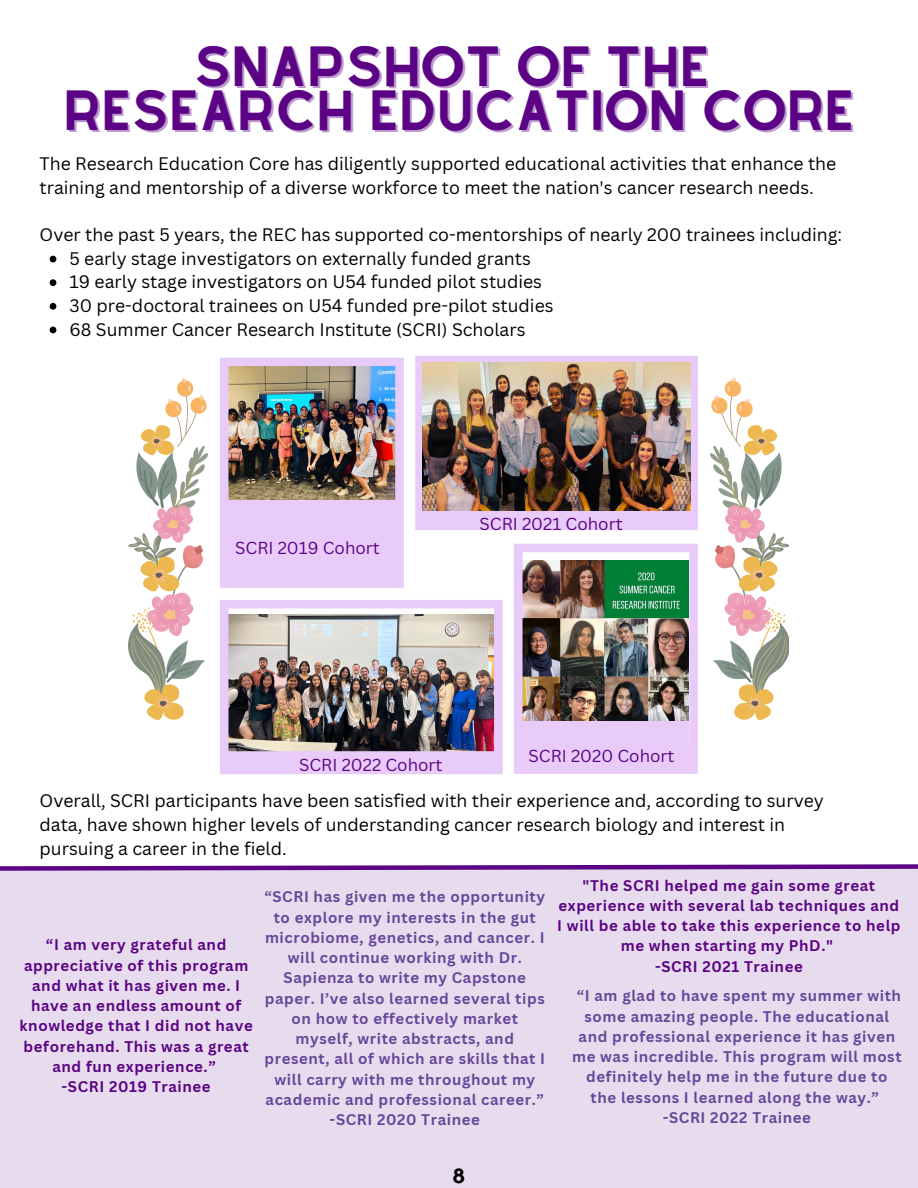
<style>
.page{position:relative;width:918px;height:1188px;background:#fff}
.page>*{position:absolute;margin:0;border:0;box-sizing:border-box;transform-origin:0 0}
.t1{font:49.5px "Alyssum Sans";color:#5b0384}
.t2{font:18px "Alyssum Sans";color:#000}
.t3{font:17.7px/23.7px "Canva Sans";color:#000}
.t4{font:16.95px "Canva Sans";color:#5b0384}
.t5{font:700 15px/20.2px "Canva Sans";letter-spacing:.04em;color:#66479b;text-align:center}
.t6{font:700 15px/20.2px "Canva Sans";letter-spacing:.04em;color:#5b0384;text-align:center}
</style>
<div class="page">
<img style="left:220px;top:358px;width:184px;height:230px">
<img style="left:514px;top:544px;width:184px;height:230px">
<div style="left:415px;top:356px;width:283px;height:174px;background:#e8cbf8"></div>
<img style="left:220px;top:600px;width:283px;height:174px">
<div style="left:222px;top:500px;width:180px;height:65px;background:#e8cbf8"></div>
<div style="left:520px;top:721px;width:169px;height:49px;background:#e8cbf8"></div>
<img style="left:129px;top:378px;width:79px;height:341px">
<img style="left:710px;top:378px;width:79px;height:341px">
<div style="left:0;top:873px;width:918px;height:315px;background:#e7dced"></div>
<svg style="left:0;top:864px;width:918px;height:9px;background:#a474ba"></svg>
<img style="left:422px;top:362px;width:268px;height:149px">
<svg style="left:50px;top:256px;width:6px;height:6px"></svg>
<svg style="left:50px;top:279px;width:6px;height:7px"></svg>
<svg style="left:50px;top:303px;width:6px;height:7px"></svg>
<svg style="left:50px;top:327px;width:6px;height:6px"></svg>
<p class="t1" style="left:193px;top:36px;width:518px">SNAPSHOT OF THE</p>
<p class="t1" style="left:64px;top:80px;width:792px">RESEARCH EDUCATION CORE</p>
<p class="t3" style="left:40px;top:151px;width:798px">The Research Education Core has diligently supported educational activities that enhance the training and mentorship of a diverse workforce to meet the nation's cancer research needs.</p>
<p class="t3" style="left:40px;top:222px;width:804px">Over the past 5 years, the REC has supported co-mentorships of nearly 200 trainees including:</p>
<p class="t3" style="left:70px;top:246px;width:463px">5 early stage investigators on externally funded grants</p>
<p class="t3" style="left:70px;top:270px;width:474px">19 early stage investigators on U54 funded pilot studies</p>
<p class="t3" style="left:70px;top:293px;width:486px">30 pre-doctoral trainees on U54 funded pre-pilot studies</p>
<p class="t3" style="left:70px;top:317px;width:458px">68 Summer Cancer Research Institute (SCRI) Scholars</p>
<p class="t4" style="left:235px;top:536px;width:146px">SCRI 2019 Cohort</p>
<p class="t4" style="left:480px;top:511px;width:145px">SCRI 2021 Cohort</p>
<p class="t4" style="left:299px;top:753px;width:145px">SCRI 2022 Cohort</p>
<p class="t4" style="left:529px;top:744px;width:147px">SCRI 2020 Cohort</p>
<p class="t3" style="left:40px;top:789px;width:786px">Overall, SCRI participants have been satisfied with their experience and, according to survey data, have shown higher levels of understanding cancer research biology and interest in pursuing a career in the field.</p>
<p class="t6" style="left:20px;top:934px;width:235px">“I am very grateful and appreciative of this program and what it has given me. I have an endless amount of knowledge that I did not have beforehand. This was a great and fun experience.”</p>
<p class="t6" style="left:62px;top:1076px;width:151px">-SCRI 2019 Trainee</p>
<p class="t5" style="left:264px;top:886px;width:282px">“SCRI has given me the opportunity to explore my interests in the gut microbiome, genetics, and cancer. I will continue working with Dr.<br>Sapienza to write my Capstone paper. I’ve also learned several tips on how to effectively market myself, write abstracts, and present, all of which are skills that I will carry with me throughout my academic and professional career.”</p>
<p class="t5" style="left:330px;top:1109px;width:152px">-SCRI 2020 Trainee</p>
<p class="t6" style="left:557px;top:875px;width:345px">"The SCRI helped me gain some great experience with several lab techniques and I will be able to take this experience to help me when starting my PhD."</p>
<p class="t6" style="left:655px;top:956px;width:149px">-SCRI 2021 Trainee</p>
<p class="t5" style="left:572px;top:985px;width:331px">“I am glad to have spent my summer with some amazing people. The educational and professional experience it has given me was incredible. This program will most definitely help me in the future due to the lessons I learned along the way.”</p>
<p class="t5" style="left:663px;top:1107px;width:150px">-SCRI 2022 Trainee</p>
<p class="t2" style="left:453px;top:1165px;width:14px">8</p>
</div>
